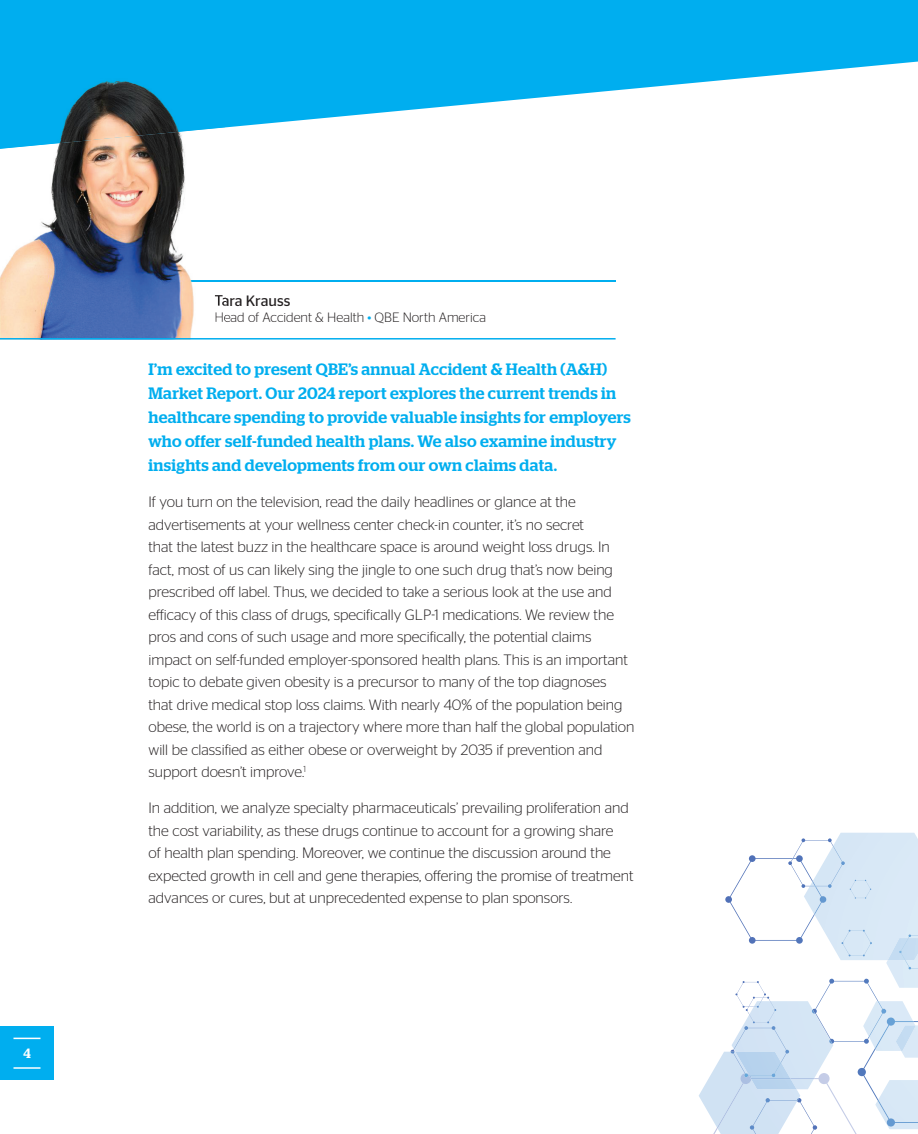
<style>
.page{position:relative;width:918px;height:1134px;background:#fff}
.page>*{position:absolute;margin:0;border:0;box-sizing:border-box;transform-origin:0 0}
.t1{font:500 16.5px/24px "Stag";letter-spacing:.02em;color:#00aeef}
.t2{font:300 15px/22.5px "Stag Sans";color:#231f20}
.t3{font:15px "Stag Sans";color:#231f20}
.t4{font:300 13.5px "Stag Sans";color:#231f20}
.t5{font:500 13.5px "Stag";color:#fff}
.s1{color:#00aeef}
</style>
<div class="page">
<hr style="left:130px;top:280px;width:486px;height:2px;background:#00aeef">
<svg style="left:0;top:0;width:918px;height:128px;fill:#00aeef"></svg>
<img style="left:0;top:149px;width:216px;height:189px">
<img style="left:130px;top:280px;width:86px;height:2px">
<svg style="left:215px;top:295px;width:10px;height:11px"></svg>
<svg style="left:216px;top:312px;width:9px;height:10px"></svg>
<img style="left:0;top:31px;width:225px;height:118px">
<hr style="left:0;top:338px;width:616px;height:2px;background:#00aeef">
<svg style="left:699px;top:833px;width:219px;height:301px"></svg>
<div style="left:0;top:1026px;width:54px;height:54px;background:#00aeef"></div>
<svg style="left:14px;top:1038px;width:26px;height:1px"></svg>
<hr style="left:14px;top:1067px;width:26px;height:2px;background:#fff">
<p class="t5" style="left:23px;top:1046px;width:9px">4</p>
<p class="t3" style="left:214px;top:292px;width:77px">Tara Krauss</p>
<p class="t4" style="left:214px;top:310px;width:273px">Head of Accident &amp; Health <span class="s1">•</span> QBE North America</p>
<p class="t1" style="left:148px;top:357px;width:484px">I’m excited to present QBE’s annual Accident &amp; Health (A&amp;H)<br>Market Report. Our 2024 report explores the current trends in healthcare spending to provide valuable insights for employers who offer self-funded health plans. We also examine industry insights and developments from our own claims data.</p>
<p class="t2" style="left:148px;top:491px;width:487px">If you turn on the television, read the daily headlines or glance at the advertisements at your wellness center check-in counter, it’s no secret<br>that the latest buzz in the healthcare space is around weight loss drugs. In fact, most of us can likely sing the jingle to one such drug that’s now being prescribed off label. Thus, we decided to take a serious look at the use and efficacy of this class of drugs, specifically GLP-1 medications. We review the pros and cons of such usage and more specifically, the potential claims impact on self-funded employer-sponsored health plans. This is an important topic to debate given obesity is a precursor to many of the top diagnoses that drive medical stop loss claims. With nearly 40% of the population being obese, the world is on a trajectory where more than half the global population will be classified as either obese or overweight by 2035 if prevention and support doesn’t improve.<sup>1</sup></p>
<p class="t2" style="left:148px;top:797px;width:487px">In addition, we analyze specialty pharmaceuticals’ prevailing proliferation and the cost variability, as these drugs continue to account for a growing share<br>of health plan spending. Moreover, we continue the discussion around the expected growth in cell and gene therapies, offering the promise of treatment advances or cures, but at unprecedented expense to plan sponsors.</p>
</div>
